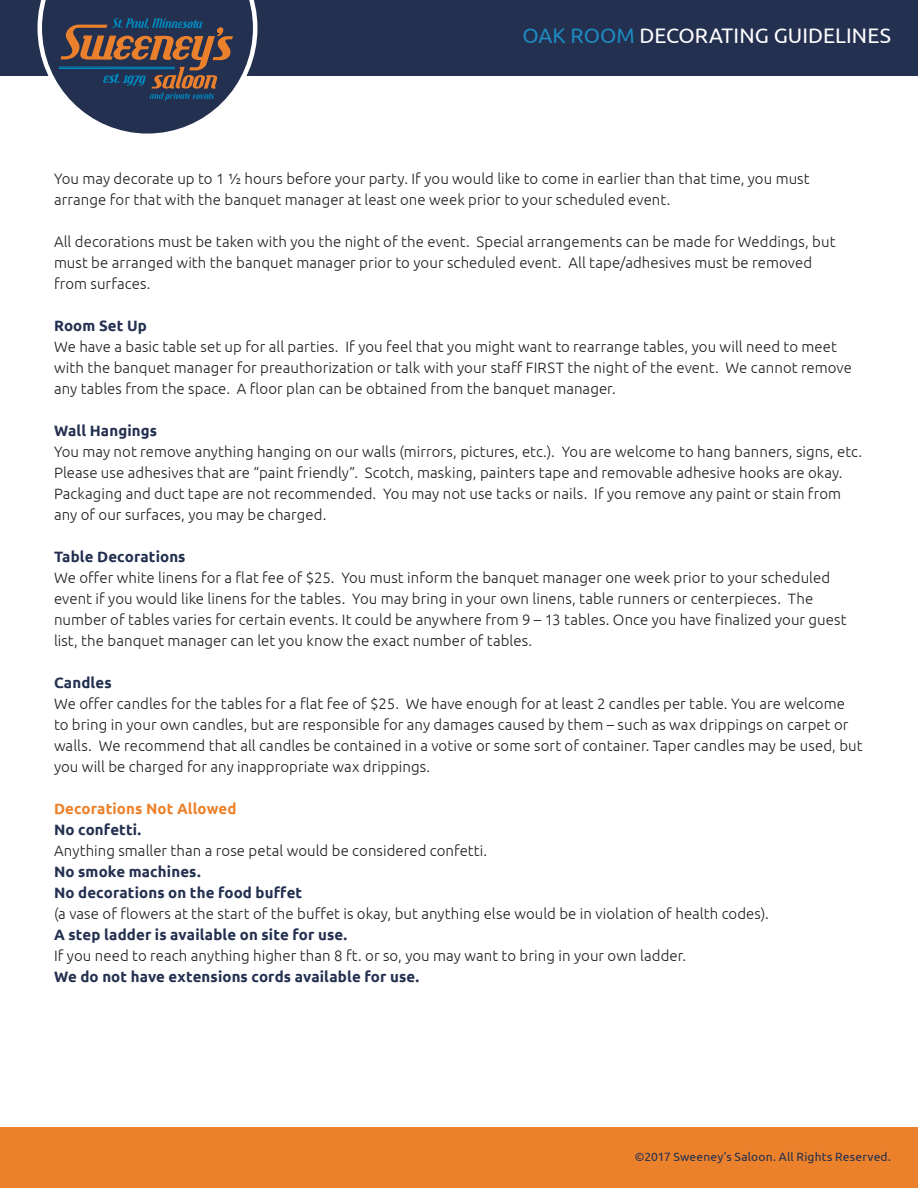
<style>
.page{position:relative;width:918px;height:1188px;background:#fff}
.page>*{position:absolute;margin:0;border:0;box-sizing:border-box;transform-origin:0 0}
.t1{font:21px "Ubuntu";letter-spacing:.005em;color:#fff}
.t2{font:300 15px/21px "Ubuntu";letter-spacing:.005em;color:#231f20}
.t3{font:700 15px "Ubuntu";letter-spacing:.01em;color:#233050}
.t4{font:700 15px "Ubuntu";letter-spacing:.01em;color:#ec812b}
.t5{font:12px "Ubuntu";letter-spacing:.015em;color:#233050}
.s1{color:#1e8ac0}
</style>
<div class="page">
<div style="left:0;top:0;width:918px;height:76px;background:#233050"></div>
<div style="left:0;top:1127px;width:918px;height:61px;background:#ec812b"></div>
<svg style="left:38px;top:0;width:219px;height:134px"></svg>
<h1 class="t1" style="left:522px;top:23px;width:370px"><span class="s1">OAK ROOM</span> DECORATING GUIDELINES</h1>
<p class="t2" style="left:54px;top:168px;width:757px">You may decorate up to 1 ½ hours before your party. If you would like to come in earlier than that time, you must arrange for that with the banquet manager at least one week prior to your scheduled event.</p>
<p class="t2" style="left:54px;top:231px;width:783px">All decorations must be taken with you the night of the event. Special arrangements can be made for Weddings, but must be arranged with the banquet manager prior to your scheduled event. All tape/adhesives must be removed from surfaces.</p>
<p class="t3" style="left:54px;top:317px;width:94px">Room Set Up</p>
<p class="t2" style="left:54px;top:336px;width:800px">We have a basic table set up for all parties. If you feel that you might want to rearrange tables, you will need to meet with the banquet manager for preauthorization or talk with your staff FIRST the night of the event. We cannot remove any tables from the space. A floor plan can be obtained from the banquet manager.</p>
<p class="t3" style="left:54px;top:422px;width:105px">Wall Hangings</p>
<p class="t2" style="left:54px;top:441px;width:810px">You may not remove anything hanging on our walls (mirrors, pictures, etc.). You are welcome to hang banners, signs, etc.<br>Please use adhesives that are “paint friendly”. Scotch, masking, painters tape and removable adhesive hooks are okay.<br>Packaging and duct tape are not recommended. You may not use tacks or nails. If you remove any paint or stain from any of our surfaces, you may be charged.</p>
<p class="t3" style="left:54px;top:548px;width:133px">Table Decorations</p>
<p class="t2" style="left:54px;top:567px;width:794px">We offer white linens for a flat fee of $25. You must inform the banquet manager one week prior to your scheduled event if you would like linens for the tables. You may bring in your own linens, table runners or centerpieces. The number of tables varies for certain events. It could be anywhere from 9 – 13 tables. Once you have finalized your guest list, the banquet manager can let you know the exact number of tables.</p>
<p class="t3" style="left:54px;top:674px;width:59px">Candles</p>
<p class="t2" style="left:54px;top:693px;width:810px">We offer candles for the tables for a flat fee of $25. We have enough for at least 2 candles per table. You are welcome to bring in your own candles, but are responsible for any damages caused by them – such as wax drippings on carpet or walls. We recommend that all candles be contained in a votive or some sort of container. Taper candles may be used, but you will be charged for any inappropriate wax drippings.</p>
<p class="t4" style="left:54px;top:800px;width:184px">Decorations Not Allowed</p>
<p class="t3" style="left:54px;top:821px;width:89px">No confetti.</p>
<p class="t2" style="left:54px;top:840px;width:435px">Anything smaller than a rose petal would be considered confetti.</p>
<p class="t3" style="left:54px;top:863px;width:148px">No smoke machines.</p>
<p class="t3" style="left:54px;top:884px;width:250px">No decorations on the food buffet</p>
<p class="t2" style="left:54px;top:903px;width:716px">(a vase of flowers at the start of the buffet is okay, but anything else would be in violation of health codes).</p>
<p class="t3" style="left:54px;top:926px;width:295px">A step ladder is available on site for use.</p>
<p class="t2" style="left:54px;top:945px;width:634px">If you need to reach anything higher than 8 ft. or so, you may want to bring in your own ladder.</p>
<p class="t3" style="left:54px;top:968px;width:367px">We do not have extensions cords available for use.</p>
<p class="t5" style="left:635px;top:1149px;width:258px">©2017 Sweeney’s Saloon. All Rights Reserved.</p>
</div>
